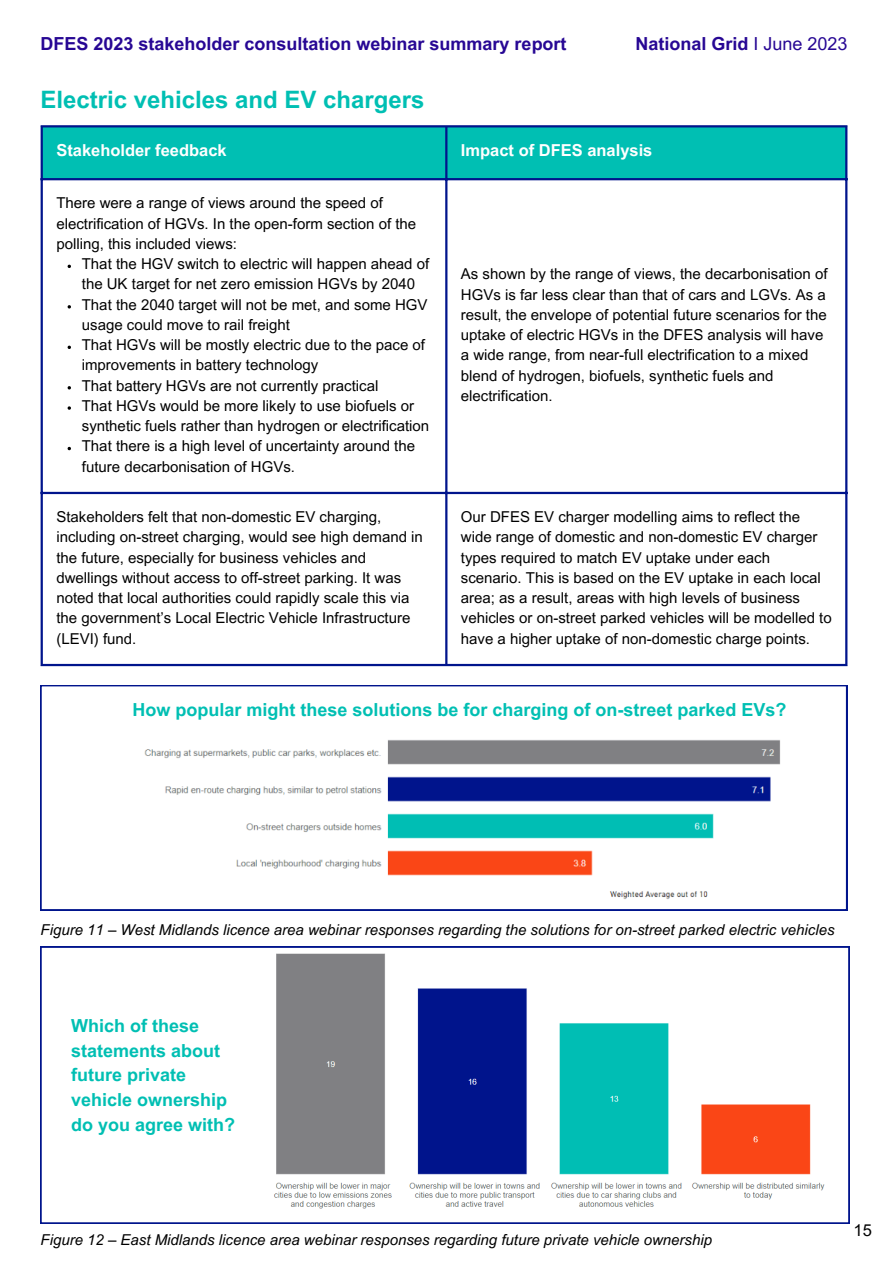
<style>
.page{position:relative;width:893px;height:1264px;background:#fff}
.page>*{position:absolute;margin:0;border:0;box-sizing:border-box;transform-origin:0 0}
.t1{font:700 24px "Arial MT Pro";color:#00bfb3}
.t2{font:700 18px/24.8px "Arial MT Pro";color:#00bfb3}
.t3{font:700 18px "Arial MT Pro";color:#270794}
.t4{font:700 16.5px "Arial MT Pro";color:#fff}
.t5{font:16.5px "Arial MT Pro";color:#000}
.t6{font:15px/20.2px "Arial MT Pro";color:#000}
.t7{font:italic 15px "Arial MT Pro";color:#000}
.s1{font-weight:400}
</style>
<div class="page">
<div style="left:43px;top:127px;width:802px;height:51px;background:#00bfb3"></div>
<svg style="left:68px;top:406px;width:3px;height:4px"></svg>
<hr style="left:41px;top:127px;width:2px;height:537px;background:#00148c">
<hr style="left:445px;top:127px;width:2px;height:537px;background:#00148c">
<hr style="left:845px;top:127px;width:2px;height:537px;background:#00148c">
<hr style="left:41px;top:125px;width:806px;height:2px;background:#00148c">
<hr style="left:41px;top:178px;width:806px;height:2px;background:#00148c">
<hr style="left:41px;top:492px;width:806px;height:2px;background:#00148c">
<hr style="left:41px;top:664px;width:806px;height:2px;background:#00148c">
<svg style="left:41px;top:685px;width:806px;height:225px"></svg>
<img style="left:138px;top:727px;width:658px;height:173px">
<svg style="left:41px;top:946px;width:808px;height:277px"></svg>
<img style="left:259px;top:952px;width:568px;height:257px">
<p class="t3" style="left:41px;top:37px;width:527px">DFES 2023 stakeholder consultation webinar summary report</p>
<p class="t3" style="left:635px;top:37px;width:213px">National Grid <span class="s1">I June 2023</span></p>
<p class="t1" style="left:41px;top:91px;width:385px">Electric vehicles and EV chargers</p>
<p class="t4" style="left:56px;top:144px;width:172px">Stakeholder feedback</p>
<p class="t4" style="left:461px;top:144px;width:193px">Impact of DFES analysis</p>
<p class="t6" style="left:56px;top:195px;width:361px">There were a range of views around the speed of electrification of HGVs. In the open-form section of the polling, this included views:</p>
<p class="t6" style="left:82px;top:256px;width:349px">That the HGV switch to electric will happen ahead of the UK target for net zero emission HGVs by 2040</p>
<p class="t6" style="left:82px;top:296px;width:347px">That the 2040 target will not be met, and some HGV usage could move to rail freight</p>
<p class="t6" style="left:82px;top:336px;width:345px">That HGVs will be mostly electric due to the pace of improvements in battery technology</p>
<p class="t6" style="left:82px;top:377px;width:298px">That battery HGVs are not currently practical</p>
<p class="t6" style="left:82px;top:397px;width:349px">That HGVs would be more likely to use biofuels or synthetic fuels rather than hydrogen or electrification</p>
<p class="t6" style="left:82px;top:438px;width:335px">That there is a high level of uncertainty around the future decarbonisation of HGVs.</p>
<p class="t6" style="left:461px;top:266px;width:368px">As shown by the range of views, the decarbonisation of HGVs is far less clear than that of cars and LGVs. As a result, the envelope of potential future scenarios for the uptake of electric HGVs in the DFES analysis will have a wide range, from near-full electrification to a mixed blend of hydrogen, biofuels, synthetic fuels and electrification.</p>
<p class="t6" style="left:56px;top:508px;width:368px">Stakeholders felt that non-domestic EV charging, including on-street charging, would see high demand in the future, especially for business vehicles and dwellings without access to off-street parking. It was noted that local authorities could rapidly scale this via the government’s Local Electric Vehicle Infrastructure (LEVI) fund.</p>
<p class="t6" style="left:461px;top:508px;width:372px">Our DFES EV charger modelling aims to reflect the wide range of domestic and non-domestic EV charger types required to match EV uptake under each scenario. This is based on the EV uptake in each local area; as a result, areas with high levels of business vehicles or on-street parked vehicles will be modelled to have a higher uptake of non-domestic charge points.</p>
<p class="t2" style="left:132px;top:699px;width:655px">How popular might these solutions be for charging of on-street parked EVs?</p>
<p class="t7" style="left:41px;top:924px;width:795px">Figure 11 – West Midlands licence area webinar responses regarding the solutions for on-street parked electric vehicles</p>
<p class="t2" style="left:71px;top:1015px;width:165px">Which of these statements about future private vehicle ownership do you agree with?</p>
<p class="t7" style="left:41px;top:1234px;width:673px">Figure 12 – East Midlands licence area webinar responses regarding future private vehicle ownership</p>
<p class="t5" style="left:853px;top:1223px;width:20px">15</p>
</div>
